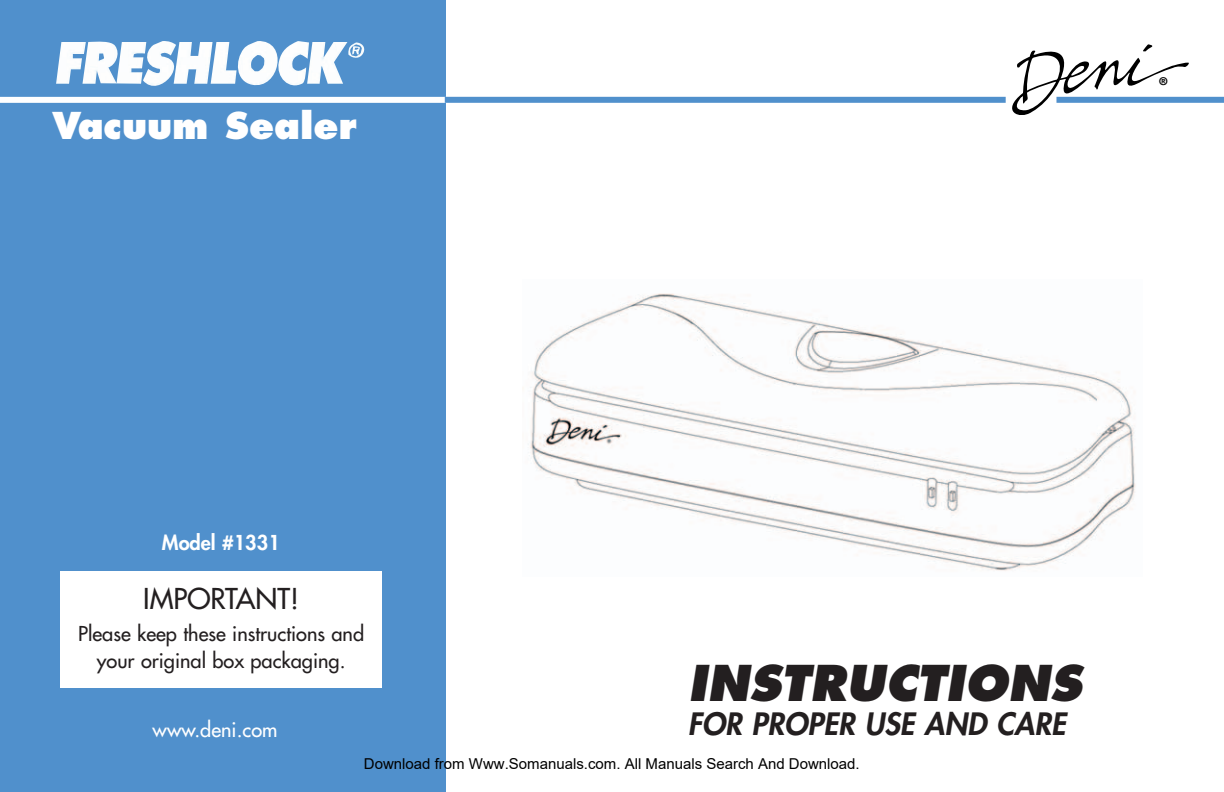
<style>
.page{position:relative;width:1224px;height:792px;background:#fff}
.page>*{position:absolute;margin:0;border:0;box-sizing:border-box;transform-origin:0 0}
.t1{font:italic 800 48px "Futura";color:#231f20}
.t2{font:800 36px "Futura";color:#fff}
.t3{font:italic 800 30px "Futura";color:#231f20}
.t4{font:28px "Futura";color:#231f20}
.t5{font:20px/27.2px "Futura";color:#231f20;text-align:center}
.t6{font:20px "Futura";color:#fff}
.t7{font:800 20px "Futura";color:#fff}
.t8{font:15px "Arial";color:#000}
.t9{font:700 10.8px "Helvetica";color:#000}
</style>
<div class="page">
<div style="left:0;top:0;width:446px;height:792px;background:#5090cc"></div>
<div style="left:0;top:97px;width:446px;height:6px;background:#fff"></div>
<div style="left:1056px;top:97px;width:168px;height:6px;background:#5090cc"></div>
<div style="left:445px;top:97px;width:561px;height:6px;background:#5090cc"></div>
<svg style="left:1000px;top:44px;width:190px;height:71px"></svg>
<div style="left:61px;top:571px;width:321px;height:117px;background:#fff"></div>
<img style="left:56px;top:41px;width:309px;height:45px">
<img style="left:528px;top:293px;width:608px;height:278px">
<h2 class="t2" style="left:52px;top:110px;width:306px">Vacuum Sealer</h2>
<p class="t9" style="left:1160px;top:77px;width:9px">®</p>
<h3 class="t7" style="left:162px;top:533px;width:119px">Model #1331</h3>
<h3 class="t4" style="left:143px;top:585px;width:157px">IMPORTANT!</h3>
<h3 class="t5" style="left:78px;top:621px;width:288px">Please keep these instructions and your original box packaging.</h3>
<h3 class="t6" style="left:153px;top:719px;width:126px">www.deni.com</h3>
<h1 class="t1" style="left:688px;top:662px;width:395px">INSTRUCTIONS</h1>
<h3 class="t3" style="left:688px;top:709px;width:379px">FOR PROPER USE AND CARE</h3>
<p class="t8" style="left:364px;top:755px;width:497px">Download from Www.Somanuals.com. All Manuals Search And Download.</p>
</div>
